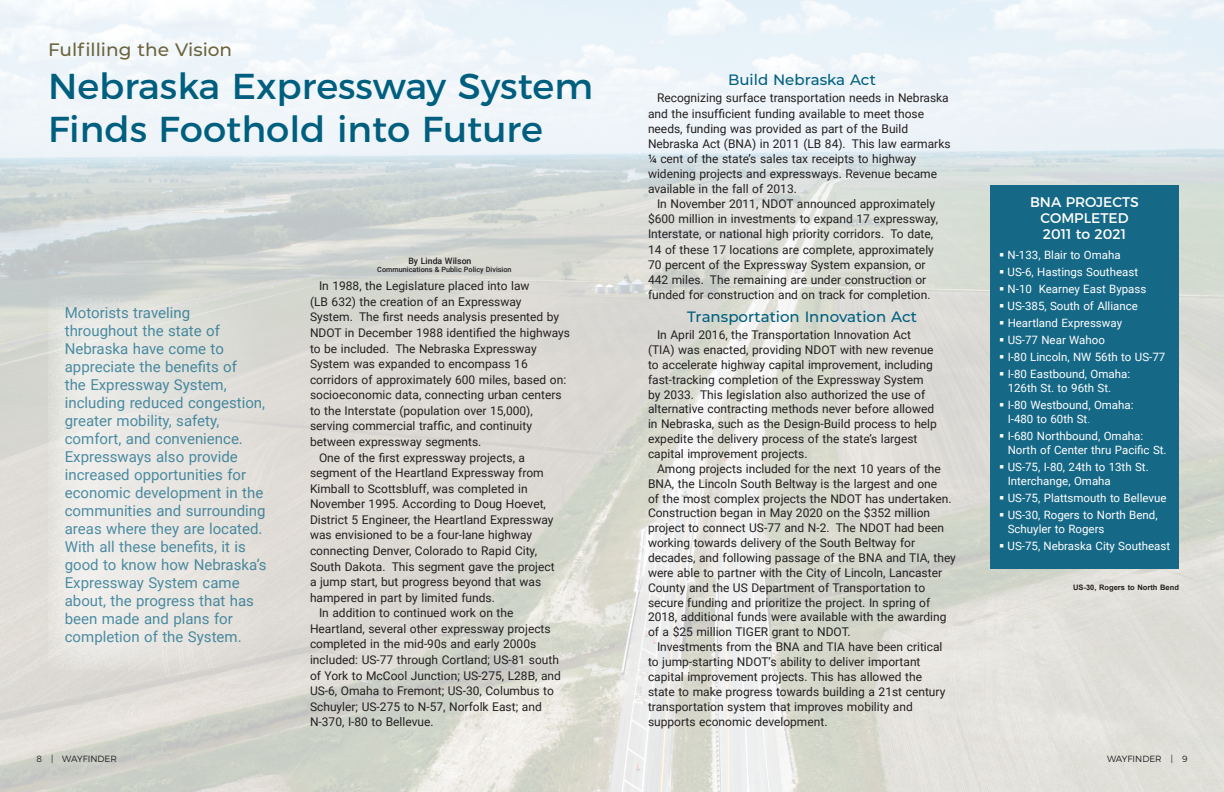
<style>
.page{position:relative;width:1224px;height:792px;background:#fff}
.page>*{position:absolute;margin:0;border:0;box-sizing:border-box;transform-origin:0 0}
.t1{font:36px/43.2px "Montserrat";color:#005f7f}
.t2{font:500 18px "Montserrat";color:#6c6540}
.t3{font:15px/18px "Roboto";color:#005f7f}
.t4{font:500 15px "Montserrat";color:#005f7f}
.t5{font:14px/16px "Montserrat";color:#fff;text-align:center}
.t6{font:12px/14.9px "Roboto";color:#231f20}
.t7{font:11.5px/14px "Roboto";color:#fff}
.t8{font:300 9px "Montserrat";color:#231f20}
.t9{font:500 8.8px "Roboto";color:#231f20}
.t10{font:700 7.5px "Arial";color:#231f20}
.t11{font:500 7.2px "Roboto";color:#231f20}
.s1{font-weight:300}
</style>
<div class="page">
<img style="left:0;top:0;width:1224px;height:792px">
<div style="left:990px;top:185px;width:189px;height:384px;background:#156886"></div>
<div style="left:48px;top:295px;width:230px;height:375px;background:linear-gradient(to right,#ecece9,#dedcd6)"></div>
<h2 class="t2" style="left:48px;top:37px;width:186px">Fulfilling the Vision</h2>
<h1 class="t1" style="left:48px;top:64px;width:547px">Nebraska Expressway System<br>Finds Foothold into Future</h1>
<p class="t3" style="left:65px;top:303px;width:203px">Motorists traveling throughout the state of<br>Nebraska have come to appreciate the benefits of<br>the Expressway System, including reduced congestion, greater mobility, safety, comfort, and convenience.<br>Expressways also provide increased opportunities for economic development in the communities and surrounding areas where they are located.<br>With all these benefits, it is good to know how Nebraska’s<br>Expressway System came about, the progress that has been made and plans for completion of the System.</p>
<p class="t8" style="left:36px;top:753px;width:82px">8 | WAYFINDER</p>
<p class="t9" style="left:408px;top:254px;width:65px">By Linda Wilson</p>
<p class="t11" style="left:377px;top:264px;width:136px">Communications &amp; Public Policy Division</p>
<p class="t6" style="left:319px;top:278px;width:212px">In 1988, the Legislature placed into law</p>
<p class="t6" style="left:310px;top:294px;width:213px">(LB 632) the creation of an Expressway</p>
<p class="t6" style="left:310px;top:309px;width:251px">System. The first needs analysis presented by</p>
<p class="t6" style="left:310px;top:325px;width:262px">NDOT in December 1988 identified the highways</p>
<p class="t6" style="left:310px;top:340px;width:228px">to be included. The Nebraska Expressway</p>
<p class="t6" style="left:310px;top:356px;width:219px">System was expanded to encompass 16</p>
<p class="t6" style="left:310px;top:372px;width:258px">corridors of approximately 600 miles, based on:</p>
<p class="t6" style="left:310px;top:387px;width:253px">socioeconomic data, connecting urban centers</p>
<p class="t6" style="left:310px;top:403px;width:224px">to the Interstate (population over 15,000),</p>
<p class="t6" style="left:310px;top:418px;width:224px">serving commercial traffic, and continuity</p>
<p class="t6" style="left:310px;top:434px;width:173px">between expressway segments.</p>
<p class="t6" style="left:319px;top:449px;width:208px">One of the first expressway projects, a</p>
<p class="t6" style="left:310px;top:465px;width:235px">segment of the Heartland Expressway from</p>
<p class="t6" style="left:310px;top:481px;width:219px">Kimball to Scottsbluff, was completed in</p>
<p class="t6" style="left:310px;top:496px;width:237px">November 1995. According to Doug Hoevet,</p>
<p class="t6" style="left:310px;top:512px;width:245px">District 5 Engineer, the Heartland Expressway</p>
<p class="t6" style="left:310px;top:527px;width:224px">was envisioned to be a four-lane highway</p>
<p class="t6" style="left:310px;top:543px;width:229px">connecting Denver, Colorado to Rapid City,</p>
<p class="t6" style="left:310px;top:558px;width:246px">South Dakota. This segment gave the project</p>
<p class="t6" style="left:310px;top:574px;width:233px">a jump start, but progress beyond that was</p>
<p class="t6" style="left:310px;top:590px;width:186px">hampered in part by limited funds.</p>
<p class="t6" style="left:319px;top:605px;width:196px">In addition to continued work on the</p>
<p class="t6" style="left:310px;top:621px;width:242px">Heartland, several other expressway projects</p>
<p class="t6" style="left:310px;top:636px;width:228px">completed in the mid-90s and early 2000s</p>
<p class="t6" style="left:310px;top:652px;width:251px">included: US-77 through Cortland; US-81 south</p>
<p class="t6" style="left:310px;top:667px;width:253px">of York to McCool Junction; US-275, L28B, and</p>
<p class="t6" style="left:310px;top:683px;width:245px">US-6, Omaha to Fremont; US-30, Columbus to</p>
<p class="t6" style="left:310px;top:699px;width:233px">Schuyler; US-275 to N-57, Norfolk East; and</p>
<p class="t6" style="left:310px;top:714px;width:125px">N-370, I-80 to Bellevue.</p>
<p class="t4" style="left:728px;top:70px;width:149px">Build Nebraska Act</p>
<p class="t6" style="left:648px;top:90px;width:304px;text-indent:9px">Recognizing surface transportation needs in Nebraska and the insufficient funding available to meet those needs, funding was provided as part of the Build Nebraska Act (BNA) in 2011 (LB 84). This law earmarks ¼ cent of the state’s sales tax receipts to highway widening projects and expressways. Revenue became available in the fall of 2013.</p>
<p class="t6" style="left:648px;top:196px;width:292px;text-indent:9px">In November 2011, NDOT announced approximately $600 million in investments to expand 17 expressway, Interstate, or national high priority corridors. To date, 14 of these 17 locations are complete, approximately 70 percent of the Expressway System expansion, or 442 miles. The remaining are under construction or funded for construction and on track for completion.</p>
<p class="t4" style="left:687px;top:306px;width:231px">Transportation Innovation Act</p>
<p class="t6" style="left:648px;top:327px;width:290px;text-indent:9px">In April 2016, the Transportation Innovation Act (TIA) was enacted, providing NDOT with new revenue to accelerate highway capital improvement, including fast-tracking completion of the Expressway System by 2033. This legislation also authorized the use of alternative contracting methods never before allowed in Nebraska, such as the Design-Build process to help expedite the delivery process of the state’s largest capital improvement projects.</p>
<p class="t6" style="left:648px;top:461px;width:310px;text-indent:9px">Among projects included for the next 10 years of the BNA, the Lincoln South Beltway is the largest and one<br>of the most complex projects the NDOT has undertaken.<br>Construction began in May 2020 on the $352 million project to connect US-77 and N-2. The NDOT had been working towards delivery of the South Beltway for decades, and following passage of the BNA and TIA, they were able to partner with the City of Lincoln, Lancaster County and the US Department of Transportation to secure funding and prioritize the project. In spring of 2018, additional funds were available with the awarding of a $25 million TIGER grant to NDOT.</p>
<p class="t6" style="left:648px;top:639px;width:299px;text-indent:9px">Investments from the BNA and TIA have been critical to jump-starting NDOT’s ability to deliver important capital improvement projects. This has allowed the state to make progress towards building a 21st century transportation system that improves mobility and supports economic development.</p>
<p class="t5" style="left:1030px;top:194px;width:110px">BNA PROJECTS<br>COMPLETED<br>2011 to 2021</p>
<p class="t7" style="left:999px;top:248px;width:123px">▪ N-133, Blair to Omaha</p>
<p class="t7" style="left:999px;top:265px;width:141px">▪ US-6, Hastings Southeast</p>
<p class="t7" style="left:999px;top:282px;width:149px">▪ N-10 Kearney East Bypass</p>
<p class="t7" style="left:999px;top:299px;width:140px">▪ US-385, South of Alliance</p>
<p class="t7" style="left:999px;top:316px;width:125px">▪ Heartland Expressway</p>
<p class="t7" style="left:999px;top:333px;width:107px">▪ US-77 Near Wahoo</p>
<p class="t7" style="left:999px;top:350px;width:168px">▪ I-80 Lincoln, NW 56th to US-77</p>
<p class="t7" style="left:1008px;top:367px;width:124px;text-indent:-9px">▪ I-80 Eastbound, Omaha:<br>126th St. to 96th St.</p>
<p class="t7" style="left:1008px;top:398px;width:127px;text-indent:-9px">▪ I-80 Westbound, Omaha:<br>I-480 to 60th St<span class="s1">.</span></p>
<p class="t7" style="left:1008px;top:429px;width:160px;text-indent:-9px">▪ I-680 Northbound, Omaha:<br>North of Center thru Pacific St.</p>
<p class="t7" style="left:1008px;top:460px;width:142px;text-indent:-9px">▪ US-75, I-80, 24th to 13th St.<br>Interchange, Omaha</p>
<p class="t7" style="left:999px;top:491px;width:169px">▪ US-75, Plattsmouth to Bellevue</p>
<p class="t7" style="left:1008px;top:508px;width:151px;text-indent:-9px">▪ US-30, Rogers to North Bend,<br>Schuyler to Rogers</p>
<p class="t7" style="left:999px;top:539px;width:173px">▪ US-75, Nebraska City Southeast</p>
<p class="t10" style="left:1073px;top:582px;width:107px">US-30, Rogers to North Bend</p>
<p class="t8" style="left:1107px;top:753px;width:82px">WAYFINDER | 9</p>
</div>
